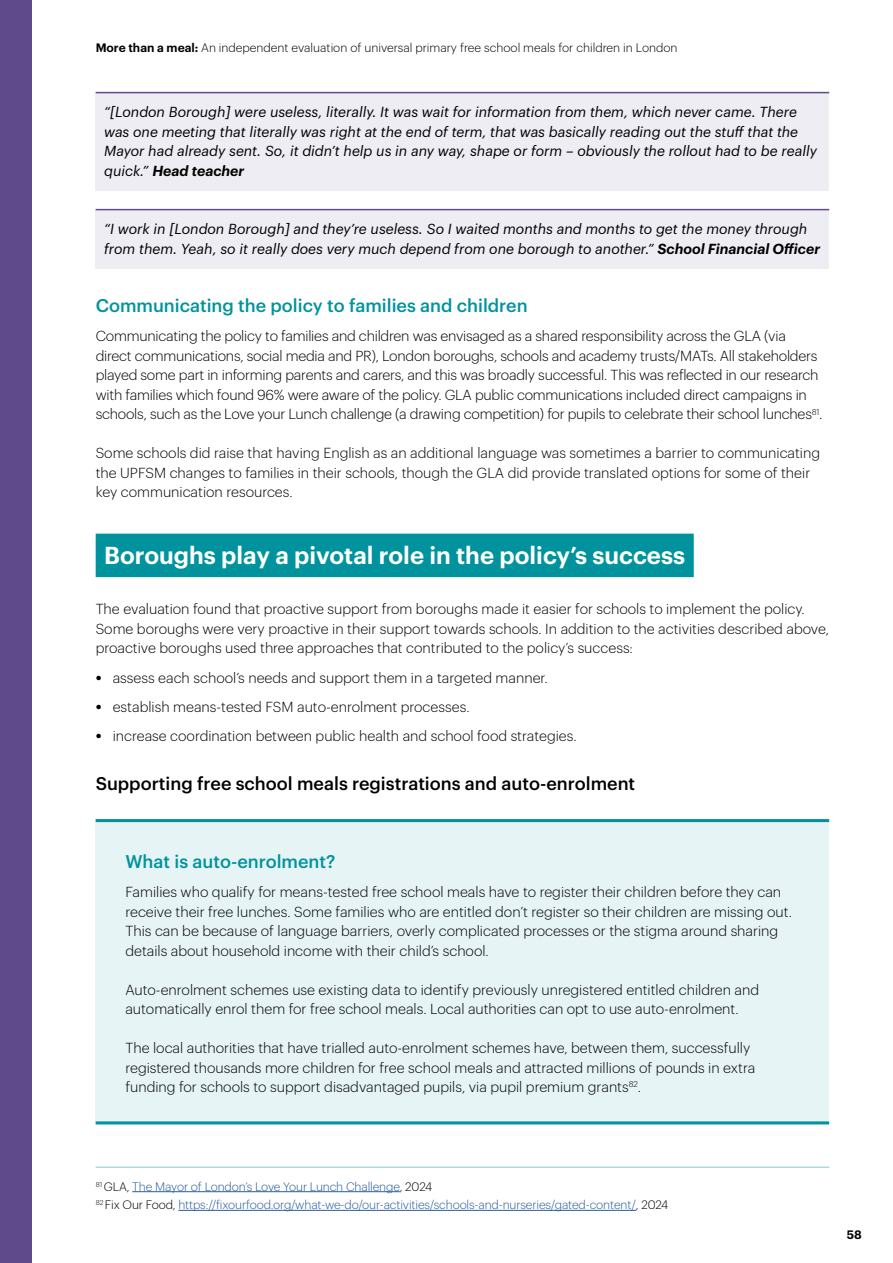
<style>
.page{position:relative;width:893px;height:1263px;background:#fff}
.page>*{position:absolute;margin:0;border:0;box-sizing:border-box;transform-origin:0 0}
.Teal_Header{font:600 24px "Graphik";color:#fff}
.Subhead_v2{font:500 18px "Graphik";color:#00939d}
.Subhead_v2-2{font:500 18px "Graphik";color:#000}
.Body_Copy{font:300 14.25px/19.5px "Graphik";color:#000}
.Mini_quotes{font:italic 14.25px/19.5px "Graphik";color:#000}
.Footnote{font:300 12px "Graphik";letter-spacing:-.01em;color:#275b9b}
.t1{font:300 12px "Graphik";color:#000}
.t2{font:600 12px "Graphik";color:#000}
.s1{font-weight:600}
.s2{font-weight:600;font-size:16.5px}
.s3{color:#000}
</style>
<div class="page">
<div style="left:0;top:0;width:32px;height:1263px;background:#5f4b8b"></div>
<div style="left:96px;top:93px;width:733px;height:98px;background:#efedf4"></div>
<hr style="left:96px;top:92px;width:733px;height:1px;background:#5f4b8b">
<div style="left:96px;top:210px;width:733px;height:59px;background:#efedf4"></div>
<hr style="left:96px;top:209px;width:733px;height:1px;background:#5f4b8b">
<div style="left:96px;top:534px;width:598px;height:43px;background:#00939d"></div>
<hr style="left:132px;top:1191px;width:268px;height:1px;background:#275b9b">
<hr style="left:178px;top:1210px;width:458px;height:1px;background:#275b9b">
<hr style="left:96px;top:1167px;width:733px;height:1px;background:#80c9ce">
<div style="left:96px;top:819px;width:733px;height:305px;background:#e6f4f5"></div>
<hr style="left:96px;top:1121px;width:733px;height:3px;background:#00939d">
<hr style="left:96px;top:819px;width:733px;height:3px;background:#00939d">
<p class="t1" style="left:96px;top:39px;width:583px"><span class="s1">More than a meal:</span> An independent evaluation of universal primary free school meals for children in London</p>
<p class="Mini_quotes" style="left:104px;top:101px;width:714px">“[London Borough] were useless, literally. It was wait for information from them, which never came. There was one meeting that literally was right at the end of term, that was basically reading out the stuff that the Mayor had already sent. So, it didn’t help us in any way, shape or form – obviously the rollout had to be really quick.” <span class="s1">Head teacher</span></p>
<p class="Mini_quotes" style="left:104px;top:218px;width:717px">“I work in [London Borough] and they’re useless. So I waited months and months to get the money through from them. Yeah, so it really does very much depend from one borough to another.” <span class="s1">School Financial Officer</span></p>
<p class="Subhead_v2" style="left:96px;top:292px;width:433px">Communicating the policy to families and children</p>
<p class="Body_Copy" style="left:96px;top:325px;width:728px">Communicating the policy to families and children was envisaged as a shared responsibility across the GLA (via direct communications, social media and PR), London boroughs, schools and academy trusts/MATs. All stakeholders played some part in informing parents and carers, and this was broadly successful. This was reflected in our research with families which found 96% were aware of the policy. GLA public communications included direct campaigns in schools, such as the Love your Lunch challenge (a drawing competition) for pupils to celebrate their school lunches<sup>81</sup>.</p>
<p class="Body_Copy" style="left:96px;top:442px;width:726px">Some schools did raise that having English as an additional language was sometimes a barrier to communicating the UPFSM changes to families in their schools, though the GLA did provide translated options for some of their key communication resources.</p>
<p class="Teal_Header" style="left:104px;top:537px;width:583px">Boroughs play a pivotal role in the policy’s success</p>
<p class="Body_Copy" style="left:96px;top:598px;width:735px">The evaluation found that proactive support from boroughs made it easier for schools to implement the policy.<br>Some boroughs were very proactive in their support towards schools. In addition to the activities described above, proactive boroughs used three approaches that contributed to the policy’s success:</p>
<p class="Body_Copy" style="left:96px;top:666px;width:454px"><span class="s2">•</span> assess each school’s needs and support them in a targeted manner.</p>
<p class="Body_Copy" style="left:96px;top:696px;width:375px"><span class="s2">•</span> establish means-tested FSM auto-enrolment processes.</p>
<p class="Body_Copy" style="left:96px;top:725px;width:483px"><span class="s2">•</span> increase coordination between public health and school food strategies.</p>
<p class="Subhead_v2-2" style="left:96px;top:770px;width:541px">Supporting free school meals registrations and auto-enrolment</p>
<p class="Subhead_v2" style="left:125px;top:848px;width:212px">What is auto-enrolment?</p>
<p class="Body_Copy" style="left:125px;top:881px;width:668px">Families who qualify for means-tested free school meals have to register their children before they can receive their free lunches. Some families who are entitled don’t register so their children are missing out.<br>This can be because of language barriers, overly complicated processes or the stigma around sharing details about household income with their child’s school.</p>
<p class="Body_Copy" style="left:125px;top:978px;width:635px">Auto-enrolment schemes use existing data to identify previously unregistered entitled children and automatically enrol them for free school meals. Local authorities can opt to use auto-enrolment.</p>
<p class="Body_Copy" style="left:125px;top:1037px;width:631px">The local authorities that have trialled auto-enrolment schemes have, between them, successfully registered thousands more children for free school meals and attracted millions of pounds in extra funding for schools to support disadvantaged pupils, via pupil premium grants<sup>82</sup>.</p>
<p class="Footnote" style="left:96px;top:1177px;width:338px"><sup>81</sup> <span class="s3">GLA,</span> The Mayor of London’s Love Your Lunch Challenge<span class="s3">, 2024</span></p>
<p class="Footnote" style="left:96px;top:1196px;width:574px"><sup>82</sup> <span class="s3">Fix Our Food,</span> https://fixourfood.org/what-we-do/our-activities/schools-and-nurseries/gated-content/<span class="s3">, 2024</span></p>
<p class="t2" style="left:847px;top:1225px;width:16px">58</p>
</div>
